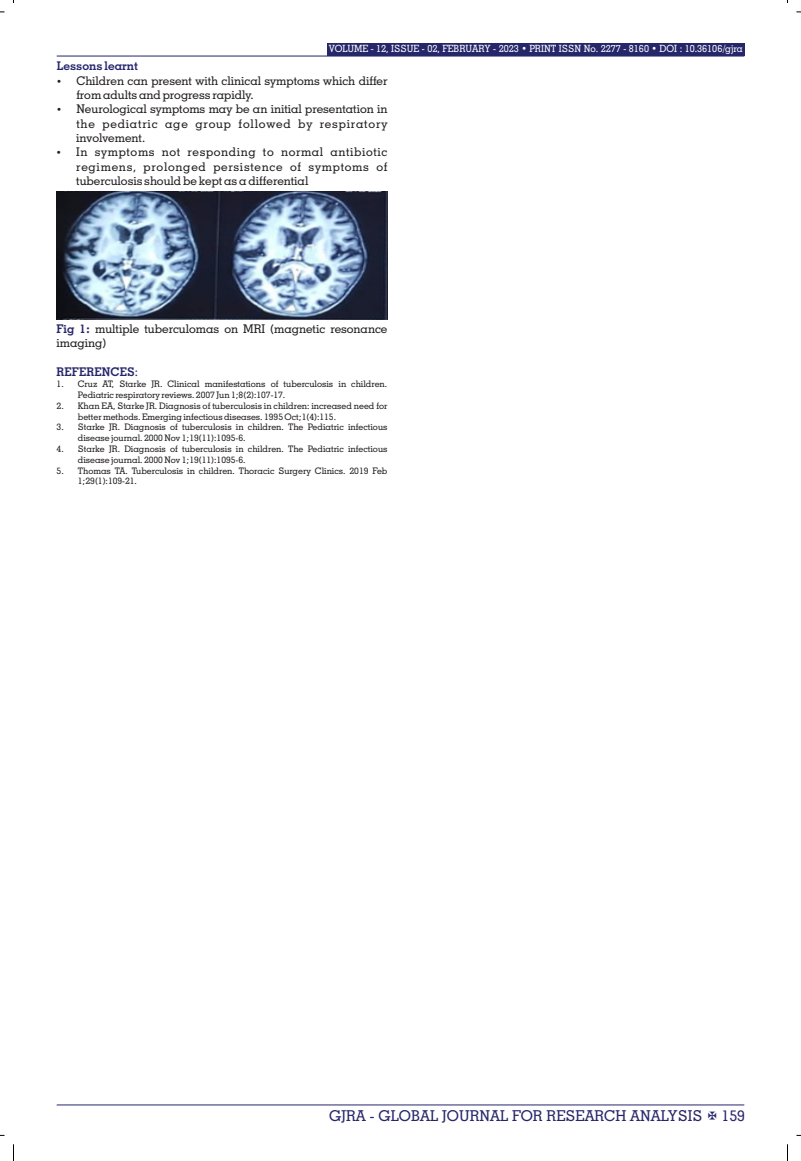
<style>
.page{position:relative;width:801px;height:1161px;background:#fff}
.page>*{position:absolute;margin:0;border:0;box-sizing:border-box;transform-origin:0 0}
.t1{font:500 15px "Geometric Slab 703 BT";color:#26266b}
.t2{font:500 12px/14.4px "Geometric Slab 703 BT";color:#231f20}
.t3{font:700 12px "Geometric Slab 703 BT";color:#26266b}
.t4{font:500 10.05px "Geometric Slab 703 BT";color:#fff;scale:.95 1}
.t5{font:500 9px/10.8px "Geometric Slab 703 BT";color:#231f20}
.s1{font-weight:700;color:#26266b}
.s2{font-weight:500}
</style>
<div class="page">
<hr style="left:57px;top:1105px;width:687px;height:1px;background:#26266b">
<hr style="left:57px;top:56px;width:687px;height:1px;background:#26266b">
<svg style="left:13px;top:1144px;width:1px;height:17px"></svg>
<svg style="left:787px;top:1144px;width:1px;height:17px"></svg>
<div style="left:327px;top:43px;width:417px;height:13px;background:#26266b"></div>
<img style="left:57px;top:191px;width:330px;height:129px">
<p class="t4" style="left:329px;top:45px;width:437px">VOLUME - 12, ISSUE - 02, FEBRUARY - 2023 • PRINT ISSN No. 2277 - 8160 • DOI : 10.36106/gjra</p>
<h2 class="t3" style="left:57px;top:61px;width:83px">Lessons learnt</h2>
<p class="t2" style="left:76px;top:74px;width:313px">Children can present with clinical symptoms which differ from adults and progress rapidly.<br>Neurological symptoms may be an initial presentation in the pediatric age group followed by respiratory involvement.<br>In symptoms not responding to normal antibiotic regimens, prolonged persistence of symptoms of tuberculosis should be kept as a differential</p>
<h2 class="t2" style="left:57px;top:322px;width:332px"><span class="s1">Fig 1:</span> multiple tuberculomas on MRI (magnetic resonance imaging)</h2>
<h2 class="t3" style="left:57px;top:367px;width:83px">REFERENCES<span class="s2">:</span></h2>
<p class="t5" style="left:78px;top:380px;width:311px;text-indent:-21px">1. Cruz AT, Starke JR. Clinical manifestations of tuberculosis in children.<br>Pediatric respiratory reviews. 2007 Jun 1;8(2):107-17.</p>
<p class="t5" style="left:78px;top:401px;width:311px;text-indent:-21px">2. Khan EA, Starke JR. Diagnosis of tuberculosis in children: increased need for better methods. Emerging infectious diseases. 1995 Oct;1(4):115.</p>
<p class="t5" style="left:78px;top:423px;width:311px;text-indent:-21px">3. Starke JR. Diagnosis of tuberculosis in children. The Pediatric infectious disease journal. 2000 Nov 1;19(11):1095-6.</p>
<p class="t5" style="left:78px;top:444px;width:311px;text-indent:-21px">4. Starke JR. Diagnosis of tuberculosis in children. The Pediatric infectious disease journal. 2000 Nov 1;19(11):1095-6.</p>
<p class="t5" style="left:78px;top:466px;width:311px;text-indent:-21px">5. Thomas TA. Tuberculosis in children. Thoracic Surgery Clinics. 2019 Feb<br>1;29(1):109-21.</p>
<h1 class="t1" style="left:329px;top:1109px;width:375px">GJRA - GLOBAL JOURNAL FOR RESEARCH ANALYSIS</h1>
<h1 class="t1" style="left:721px;top:1109px;width:25px">159</h1>
</div>
